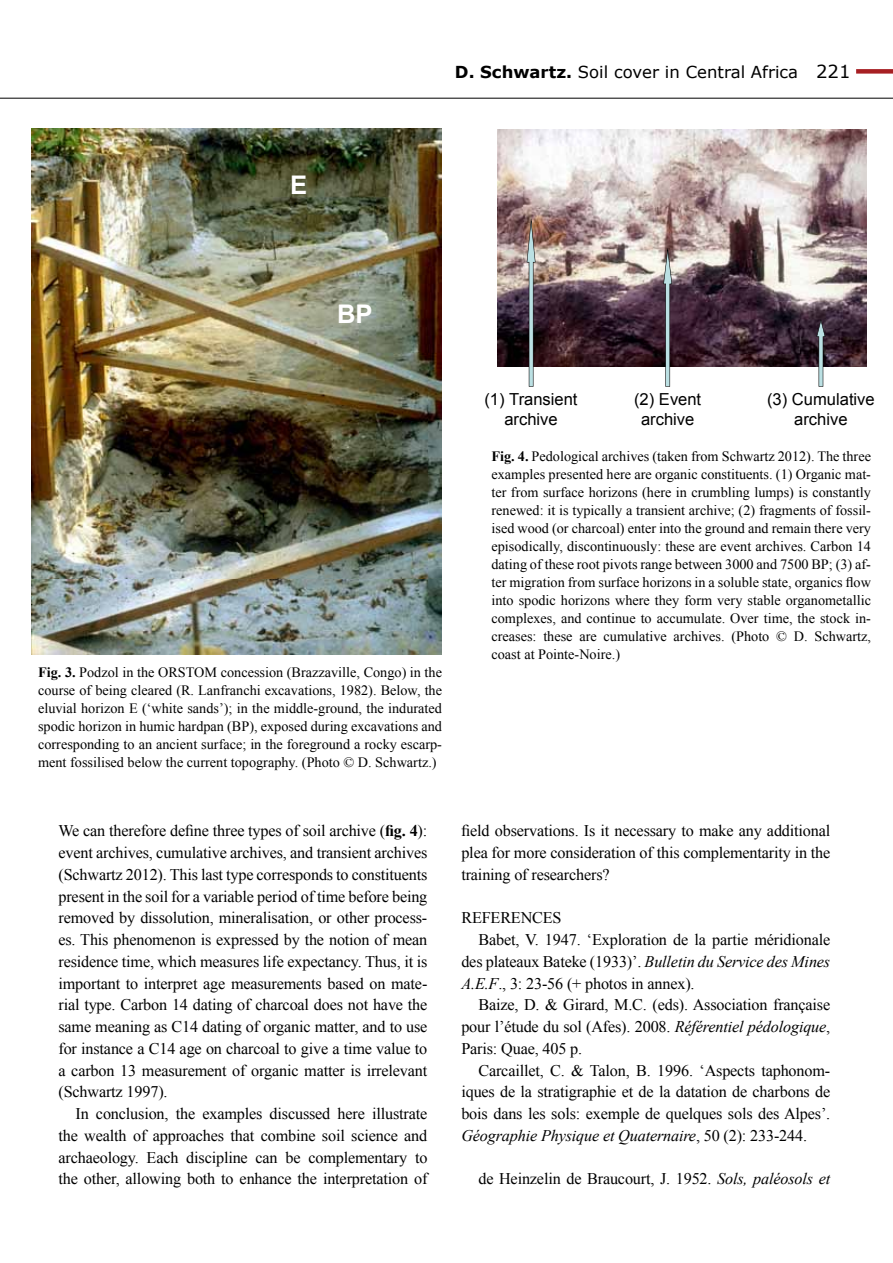
<style>
.page{position:relative;width:893px;height:1263px;background:#fff}
.page>*{position:absolute;margin:0;border:0;box-sizing:border-box;transform-origin:0 0}
.t1{font:700 25.65px "Arial";color:#fff}
.t2{font:16.5px/19.8px "Arial";color:#000;text-align:center}
.t3{font:16.5px "Verdana";color:#000}
.t4{font:16.2px/21.8px "Times New Roman";letter-spacing:-.01em;color:#000;text-align:justify}
.t5{font:italic 16.2px "Times New Roman";letter-spacing:-.01em;color:#000}
.t6{font:14.25px/18px "Times New Roman";color:#000;text-align:justify}
.s1{font-weight:700}
.s2{font-size:18px}
.s3{font-style:italic}
.s4{font-style:normal}
</style>
<div class="page">
<hr style="left:0;top:98px;width:893px;height:1px;background:#000">
<div style="left:856px;top:69px;width:37px;height:5px;background:#a71f23"></div>
<img style="left:31px;top:128px;width:411px;height:526px">
<img style="left:498px;top:130px;width:368px;height:237px">
<svg style="left:527px;top:219px;width:8px;height:168px"></svg>
<svg style="left:816px;top:319px;width:9px;height:68px"></svg>
<svg style="left:663px;top:248px;width:9px;height:139px"></svg>
<h1 class="t1" style="left:290px;top:168px;width:19px">E</h1>
<p class="t3" style="left:455px;top:60px;width:397px"><span class="s1">D. Schwartz.</span> Soil cover in Central Africa <span class="s2">221</span></p>
<h1 class="t1" style="left:337px;top:296px;width:37px">BP</h1>
<p class="t6" style="left:38px;top:663px;width:405px"><span class="s1">Fig. 3.</span> Podzol in the ORSTOM concession (Brazzaville, Congo) in the course of being cleared (R. Lanfranchi excavations, 1982). Below, the eluvial horizon E (‘white sands’); in the middle-ground, the indurated spodic horizon in humic hardpan (BP), exposed during excavations and corresponding to an ancient surface; in the foreground a rocky escarp&shy;ment fossilised below the current topography. (Photo © D. Schwartz.)</p>
<p class="t2" style="left:484px;top:389px;width:95px">(1) Transient archive</p>
<p class="t2" style="left:767px;top:389px;width:109px">(3) Cumulative archive</p>
<p class="t2" style="left:634px;top:389px;width:69px">(2) Event archive</p>
<p class="t6" style="left:491px;top:447px;width:381px"><span class="s1">Fig. 4.</span> Pedological archives (taken from Schwartz 2012). The three examples presented here are organic constituents. (1) Organic mat&shy;ter from surface horizons (here in crumbling lumps) is constantly renewed: it is typically a transient archive; (2) fragments of fossil&shy;ised wood (or charcoal) enter into the ground and remain there very episodically, discontinuously: these are event archives. Carbon 14 dating of these root pivots range between 3000 and 7500 BP; (3) af&shy;ter migration from surface horizons in a soluble state, organics flow into spodic horizons where they form very stable organometallic complexes, and continue to accumulate. Over time, the stock in&shy;creases: these are cumulative archives. (Photo © D. Schwartz, coast at Pointe-Noire.)</p>
<p class="t4" style="left:58px;top:820px;width:370px">We can therefore define three types of soil archive (<span class="s1">fig. 4</span>): event archives, cumulative archives, and transient archives (Schwartz 2012). This last type corresponds to constituents present in the soil for a variable period of time before being removed by dissolution, mineralisation, or other process&shy;es. This phenomenon is expressed by the notion of mean residence time, which measures life expectancy. Thus, it is important to interpret age measurements based on mate&shy;rial type. Carbon 14 dating of charcoal does not have the same meaning as C14 dating of organic matter, and to use for instance a C14 age on charcoal to give a time value to a carbon 13 measurement of organic matter is irrelevant (Schwartz 1997).</p>
<p class="t4" style="left:58px;top:1102px;width:370px;text-indent:17px">In conclusion, the examples discussed here illustrate the wealth of approaches that combine soil science and archaeology. Each discipline can be complementary to the other, allowing both to enhance the interpretation of</p>
<p class="t4" style="left:461px;top:820px;width:370px">field observations. Is it necessary to make any additional plea for more consideration of this complementarity in the training of researchers?</p>
<p class="t4" style="left:461px;top:907px;width:102px">REFERENCES</p>
<p class="t4" style="left:478px;top:928px;width:353px">Babet, V. 1947. ‘Exploration de la partie méridionale</p>
<p class="t4" style="left:461px;top:950px;width:370px">des plateaux Bateke (1933)’. <span class="s3">Bulletin du Service des Mines</span></p>
<p class="t4" style="left:461px;top:972px;width:235px"><span class="s3">A.E.F</span>., 3: 23-56 (+ photos in annex).</p>
<p class="t4" style="left:478px;top:994px;width:353px">Baize, D. &amp; Girard, M.C. (eds). Association française</p>
<p class="t4" style="left:461px;top:1015px;width:370px">pour l’étude du sol (Afes). 2008. <span class="s3">Référentiel pédologique</span>,</p>
<p class="t4" style="left:461px;top:1037px;width:122px">Paris: Quae, 405 p.</p>
<p class="t4" style="left:478px;top:1059px;width:353px">Carcaillet, C. &amp; Talon, B. 1996. ‘Aspects taphonom-</p>
<p class="t4" style="left:461px;top:1081px;width:370px">iques de la stratigraphie et de la datation de charbons de</p>
<p class="t4" style="left:461px;top:1103px;width:370px">bois dans les sols: exemple de quelques sols des Alpes’.</p>
<p class="t5" style="left:461px;top:1124px;width:347px">Géographie Physique et Quaternaire<span class="s4">, 50 (2): 233-244.</span></p>
<p class="t4" style="left:478px;top:1168px;width:353px">de Heinzelin de Braucourt, J. 1952. <span class="s3">Sols, paléosols et</span></p>
</div>
